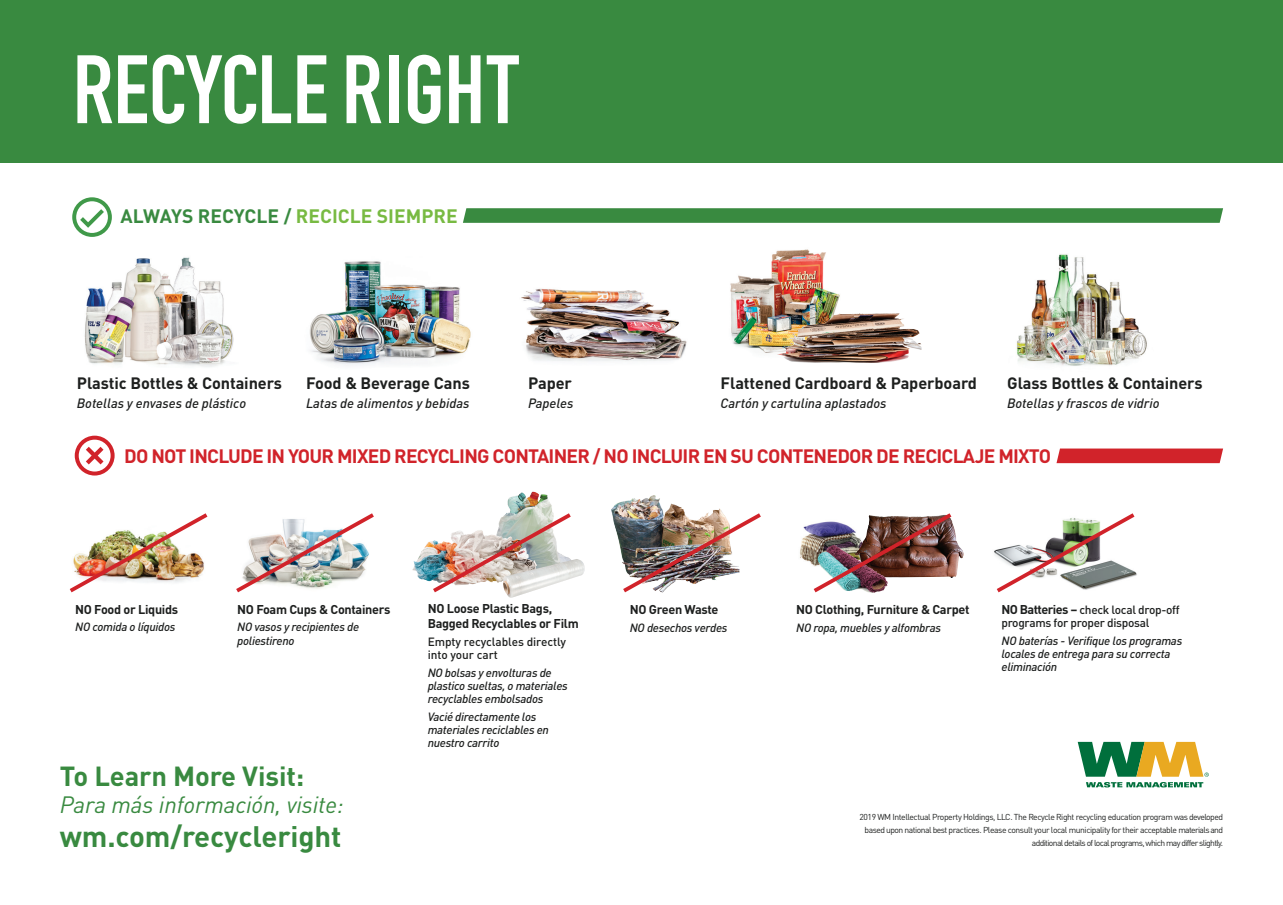
<style>
.page{position:relative;width:1283px;height:905px;background:#fff}
.page>*{position:absolute;margin:0;border:0;box-sizing:border-box;transform-origin:0 0}
.t1{font:700 95.25px "DIN Condensed";color:#fff}
.t2{font:700 29.25px "DINOT";letter-spacing:-.005em;color:#398a40}
.t3{font:700 27.25px "DINOT";letter-spacing:-.005em;color:#398a40}
.t4{font:italic 23.38px "DINOT";letter-spacing:-.005em;color:#398a40}
.t5{font:700 19.25px "DINOT";color:#398a40}
.t6{font:700 19.12px "DINOT";letter-spacing:-.04em;color:#d1232a}
.t7{font:700 16.25px "DINOT";letter-spacing:-.005em;color:#1e201f}
.t8{font:italic 500 13.38px "DINOT";letter-spacing:-.005em;color:#1e201f}
.t9{font:700 12.62px/14.5px "DINOT";letter-spacing:-.025em;color:#1e201f}
.t10{font:italic 500 11.88px/13.2px "DINOT";letter-spacing:-.025em;color:#1e201f}
.t11{font:500 11.88px/13.2px "DINOT";letter-spacing:-.025em;color:#1e201f}
.t12{font:500 11.88px/13.2px "DINOT";letter-spacing:-.005em;color:#1e201f}
.t13{font:8.5px/13px "DINOT";letter-spacing:-.06em;color:#1e201f;text-align:right}
.s1{color:#78ba42}
.s2{font-weight:700;font-size:12.62px}
</style>
<div class="page">
<img style="left:309px;top:261px;width:162px;height:104px">
<img style="left:84px;top:257px;width:150px;height:110px">
<img style="left:521px;top:288px;width:166px;height:73px">
<img style="left:730px;top:249px;width:123px;height:109px">
<img style="left:832px;top:313px;width:27px;height:2px">
<img style="left:1016px;top:254px;width:131px;height:112px">
<div style="left:0;top:0;width:1282px;height:163px;background:#398a40"></div>
<svg style="left:1077px;top:741px;width:132px;height:47px"></svg>
<img style="left:69px;top:513px;width:139px;height:80px">
<img style="left:236px;top:513px;width:138px;height:80px">
<img style="left:507px;top:491px;width:45px;height:19px">
<img style="left:412px;top:542px;width:17px;height:40px">
<img style="left:800px;top:525px;width:9px;height:37px">
<img style="left:955px;top:532px;width:9px;height:45px">
<img style="left:611px;top:495px;width:110px;height:46px">
<img style="left:508px;top:559px;width:77px;height:39px">
<svg style="left:72px;top:197px;width:40px;height:40px"></svg>
<svg style="left:75px;top:435px;width:40px;height:40px"></svg>
<svg style="left:463px;top:208px;width:760px;height:15px;background:#3e8d45"></svg>
<svg style="left:1056px;top:448px;width:167px;height:15px;background:#d32f36"></svg>
<img style="left:429px;top:510px;width:146px;height:86px">
<img style="left:619px;top:510px;width:142px;height:83px">
<img style="left:809px;top:513px;width:146px;height:80px">
<svg style="left:994px;top:513px;width:143px;height:80px"></svg>
<p class="t1" style="left:73px;top:26px;width:447px">RECYCLE RIGHT</p>
<p class="t5" style="left:121px;top:201px;width:338px">ALWAYS RECYCLE / <span class="s1">RECICLE SIEMPRE</span></p>
<p class="t7" style="left:77px;top:370px;width:207px">Plastic Bottles &amp; Containers</p>
<p class="t8" style="left:77px;top:393px;width:171px">Botellas y envases de plástico</p>
<p class="t7" style="left:306px;top:370px;width:165px">Food &amp; Beverage Cans</p>
<p class="t8" style="left:306px;top:393px;width:165px">Latas de alimentos y bebidas</p>
<p class="t7" style="left:528px;top:370px;width:45px">Paper</p>
<p class="t8" style="left:528px;top:393px;width:47px">Papeles</p>
<p class="t7" style="left:720px;top:370px;width:258px">Flattened Cardboard &amp; Paperboard</p>
<p class="t8" style="left:720px;top:393px;width:167px">Cartón y cartulina aplastados</p>
<p class="t7" style="left:1007px;top:370px;width:197px">Glass Bottles &amp; Containers</p>
<p class="t8" style="left:1007px;top:393px;width:154px">Botellas y frascos de vidrio</p>
<p class="t6" style="left:124px;top:441px;width:928px">DO NOT INCLUDE IN YOUR MIXED RECYCLING CONTAINER / NO INCLUIR EN SU CONTENEDOR DE RECICLAJE MIXTO</p>
<p class="t9" style="left:75px;top:601px;width:104px">NO Food or Liquids</p>
<p class="t10" style="left:75px;top:619px;width:102px">NO comida o líquidos</p>
<p class="t9" style="left:237px;top:601px;width:155px">NO Foam Cups &amp; Containers</p>
<p class="t10" style="left:237px;top:619px;width:123px">NO vasos y recipientes de poliestireno</p>
<p class="t9" style="left:428px;top:600px;width:153px">NO Loose Plastic Bags,<br>Bagged Recyclables or Film</p>
<p class="t12" style="left:428px;top:634px;width:140px">Empty recyclables directly into your cart</p>
<p class="t10" style="left:428px;top:664px;width:142px">NO bolsas y envolturas de plastico sueltas, o materiales recyclables embolsados</p>
<p class="t10" style="left:428px;top:708px;width:123px">Vacié directamente los materiales reciclables en nuestro carrito</p>
<p class="t9" style="left:630px;top:601px;width:90px">NO Green Waste</p>
<p class="t10" style="left:630px;top:619px;width:99px">NO desechos verdes</p>
<p class="t9" style="left:796px;top:601px;width:175px">NO Clothing, Furniture &amp; Carpet</p>
<p class="t10" style="left:796px;top:620px;width:146px">NO ropa, muebles y alfombras</p>
<p class="t11" style="left:1001px;top:602px;width:180px"><span class="s2">NO Batteries –</span> check local drop-off programs for proper disposal</p>
<p class="t10" style="left:1001px;top:632px;width:182px">NO baterías - Verifique los programas locales de entrega para su correcta eliminación</p>
<p class="t3" style="left:60px;top:755px;width:246px">To Learn More Visit:</p>
<p class="t4" style="left:60px;top:787px;width:285px">Para más información, visite:</p>
<p class="t2" style="left:60px;top:814px;width:283px">wm.com/recycleright</p>
<p class="t13" style="left:859px;top:809px;width:365px">2019 WM Intellectual Property Holdings, LLC. The Recycle Right recycling education program was developed based upon national best practices. Please consult your local municipality for their acceptable materials and additional details of local programs, which may differ slightly.</p>
</div>
